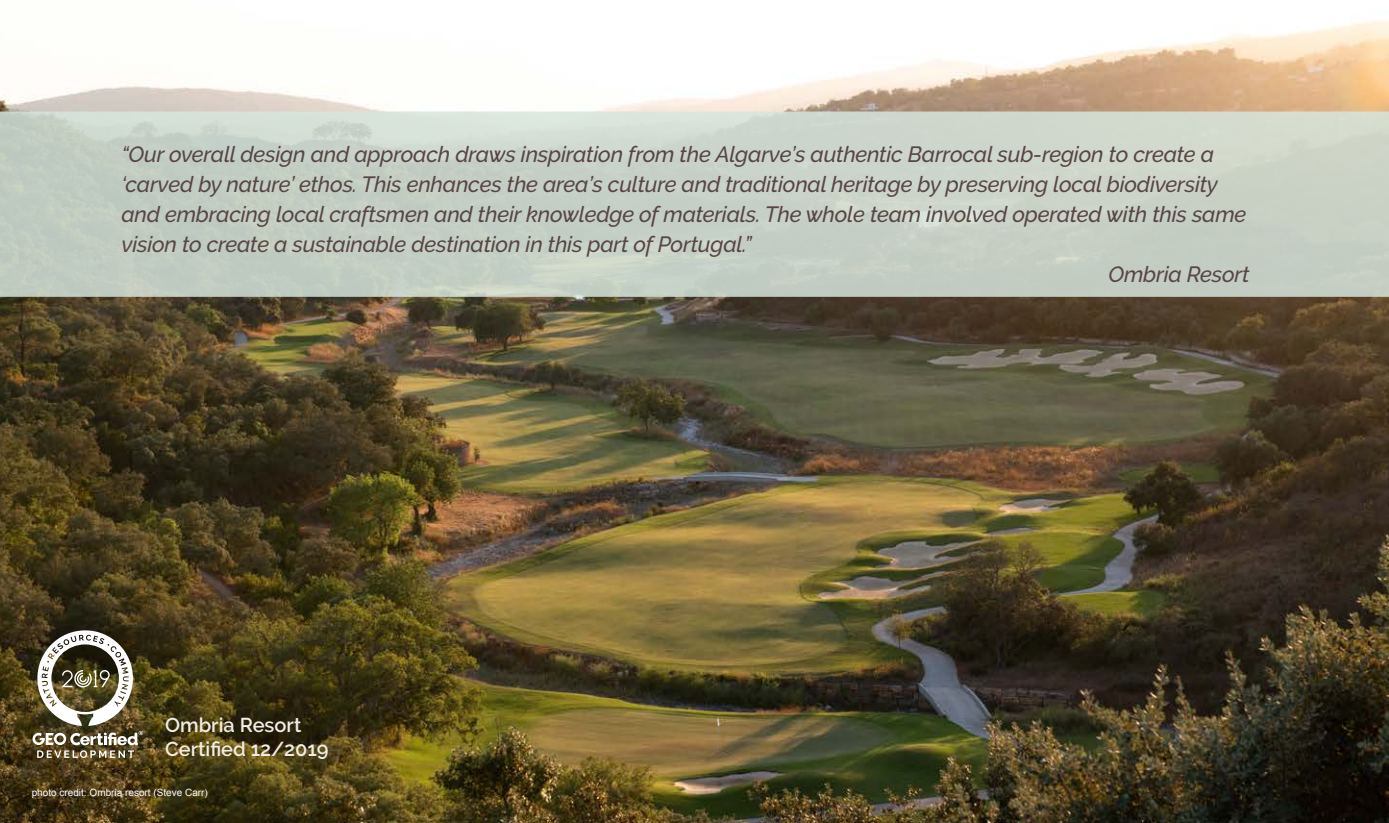
<style>
.page{position:relative;width:1389px;height:823px;background:#fff}
.page>*{position:absolute;margin:0;border:0;box-sizing:border-box;transform-origin:0 0}
.t1{font:italic 500 22px/30px "Raleway";letter-spacing:-.01em;color:#584545}
.t2{font:600 20px "Raleway";color:#f1ece4}
.t3{font:10px "Arial";color:#fff}
</style>
<div class="page">
<img style="left:0;top:21px;width:1388px;height:801px">
<hr style="left:1388px;top:0;width:1px;height:822px;background:#009491">
<svg style="left:37px;top:750px;width:97px;height:7px"></svg>
<svg style="left:33px;top:630px;width:110px;height:114px"></svg>
<svg style="left:0;top:111px;width:1389px;height:185px;background:#c7d1c6"></svg>
<p class="t1" style="left:121px;top:139px;width:1127px">“Our overall design and approach draws inspiration from the Algarve’s authentic Barrocal sub-region to create a ‘carved by nature’ ethos. This enhances the area’s culture and traditional heritage by preserving local biodiversity and embracing local craftsmen and their knowledge of materials. The whole team involved operated with this same vision to create a sustainable destination in this part of Portugal.”</p>
<p class="t1" style="left:1108px;top:259px;width:143px">Ombria Resort</p>
<p class="t2" style="left:165px;top:713px;width:138px">Ombria Resort</p>
<p class="t2" style="left:165px;top:737px;width:165px">Certified 12/2019</p>
<h1 class="t3" style="left:32px;top:785px;width:178px">photo credit: Ombria resort (Steve Carr)</h1>
</div>
